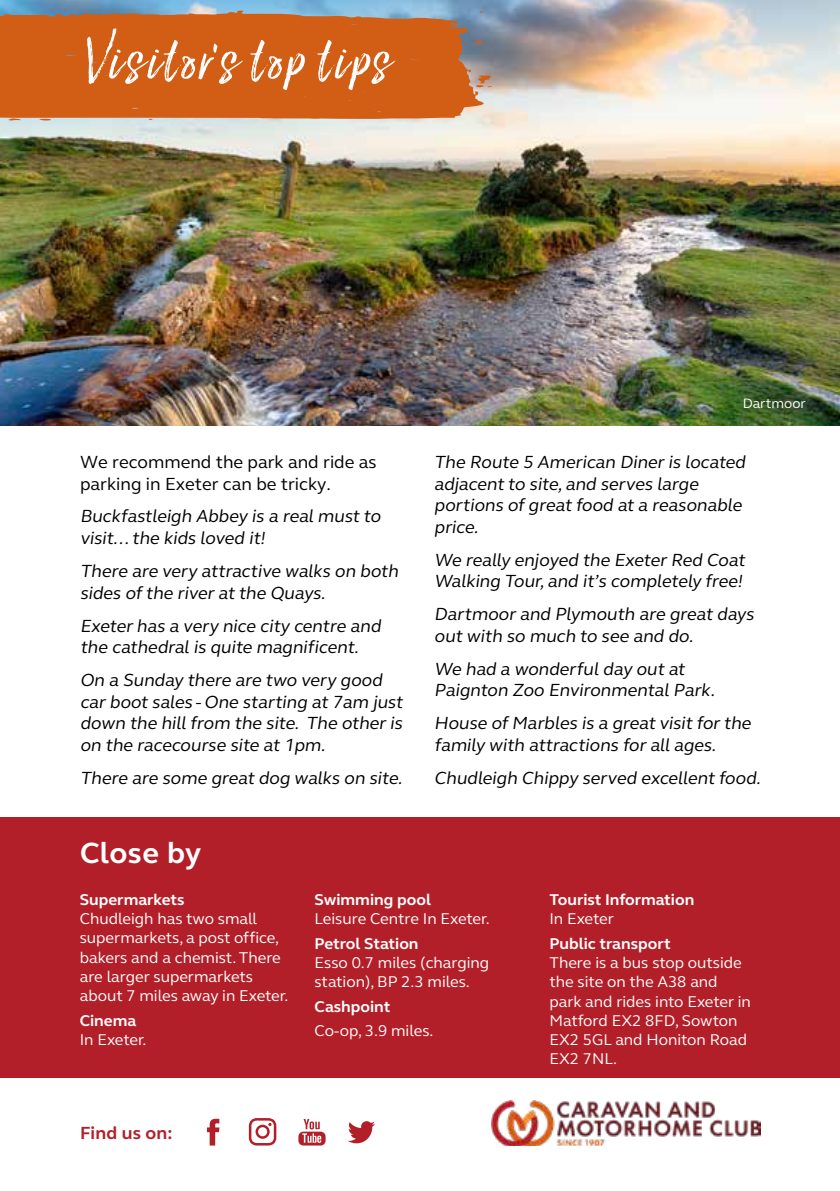
<style>
.page{position:relative;width:840px;height:1191px;background:#fff}
.page>*{position:absolute;margin:0;border:0;box-sizing:border-box;transform-origin:0 0}
.t1{font:68px "Lucky Fellas Win";letter-spacing:.045em;color:#fff}
.t2{font:700 30px "FS Elliot";letter-spacing:.01em;color:#fff}
.t3{font:18px/21.6px "FS Elliot";color:#000}
.t4{font:700 18px "FS Elliot";letter-spacing:.01em;color:#b31f29}
.t5{font:16px/19.2px "FS Elliot";color:#fff}
.t6{font:700 16px "FS Elliot";color:#fff}
.t7{font:14px "FS Elliot";color:#fff}
</style>
<div class="page">
<img style="left:491px;top:1100px;width:269px;height:45px">
<svg style="left:348px;top:1121px;width:27px;height:22px"></svg>
<svg style="left:207px;top:1118px;width:12px;height:27px"></svg>
<svg style="left:249px;top:1118px;width:27px;height:27px"></svg>
<svg style="left:298px;top:1119px;width:27px;height:26px"></svg>
<img style="left:0;top:0;width:839px;height:425px">
<div style="left:0;top:816px;width:839px;height:261px;background:#b31f29"></div>
<svg style="left:39px;top:120px;width:13px;height:1px"></svg>
<svg style="left:7px;top:120px;width:14px;height:1px"></svg>
<svg style="left:0;top:10px;width:487px;height:110px;background:#cb6627"></svg>
<svg style="left:472px;top:75px;width:21px;height:12px"></svg>
<h1 class="t1" style="left:79px;top:16px;width:310px">Visitor’s top tips</h1>
<p class="t3" style="left:80px;top:450px;width:298px">We recommend the park and ride as parking in Exeter can be tricky.</p>
<p class="t3" style="left:80px;top:505px;width:305px">Buckfastleigh Abbey is a realmust to visit...the kids loved it!</p>
<p class="t3" style="left:80px;top:559px;width:323px">There are very attractive walks on both sides ofthe river at the Quays.</p>
<p class="t3" style="left:80px;top:614px;width:305px">Exeter has a very nice city centre and the cathedralis quite magnificent.</p>
<p class="t3" style="left:80px;top:669px;width:327px">On a Sunday there are two very good car boot sales -One starting at 7am just down the hillfrom the site. The other is on the racecourse site at 1pm.</p>
<p class="t3" style="left:80px;top:766px;width:327px">There are some great dog walks on site.</p>
<h2 class="t2" style="left:80px;top:833px;width:123px">Close by</h2>
<p class="t7" style="left:742px;top:393px;width:65px">Dartmoor</p>
<p class="t3" style="left:434px;top:450px;width:316px">The Route 5 American Diner is located adjacent to site,and serves large portions ofgreat food at a reasonable price.</p>
<p class="t3" style="left:434px;top:548px;width:315px">We really enjoyed the Exeter Red Coat<br>Walking Tour,and it’s completely free!</p>
<p class="t3" style="left:434px;top:603px;width:324px">Dartmoor and Plymouth are great days out with so much to see and do.</p>
<p class="t3" style="left:434px;top:657px;width:285px">We had a wonderfulday out at<br>Paignton Zoo EnvironmentalPark.</p>
<p class="t3" style="left:434px;top:712px;width:321px">House ofMarbles is a great visit for the family with attractions for allages.</p>
<p class="t3" style="left:434px;top:766px;width:331px">Chudleigh Chippy served excellent food.</p>
<p class="t6" style="left:80px;top:889px;width:106px">Supermarkets</p>
<p class="t5" style="left:80px;top:908px;width:210px">Chudleigh has two small supermarkets, a post office, bakers and a chemist. There are larger supermarkets about 7 miles away in Exeter.</p>
<p class="t6" style="left:80px;top:1009px;width:58px">Cinema</p>
<p class="t5" style="left:80px;top:1029px;width:68px">In Exeter.</p>
<p class="t6" style="left:314px;top:889px;width:118px">Swimming pool</p>
<p class="t5" style="left:314px;top:908px;width:176px">Leisure Centre In Exeter.</p>
<p class="t6" style="left:314px;top:933px;width:105px">Petrol Station</p>
<p class="t5" style="left:314px;top:952px;width:176px">Esso 0.7 miles (charging station), BP 2.3 miles.</p>
<p class="t6" style="left:314px;top:996px;width:77px">Cashpoint</p>
<p class="t5" style="left:314px;top:1021px;width:120px">Co-op, 3.9 miles.</p>
<p class="t4" style="left:80px;top:1121px;width:94px">Find us on:</p>
<p class="t6" style="left:549px;top:888px;width:146px">Tourist Information</p>
<p class="t5" style="left:549px;top:908px;width:66px">In Exeter</p>
<p class="t6" style="left:549px;top:933px;width:123px">Public transport</p>
<p class="t5" style="left:549px;top:952px;width:203px">There is a bus stop outside the site on the A38 and park and rides into Exeter in<br>Matford EX2 8FD, Sowton<br>EX2 5GL and Honiton Road<br>EX2 7NL.</p>
</div>
